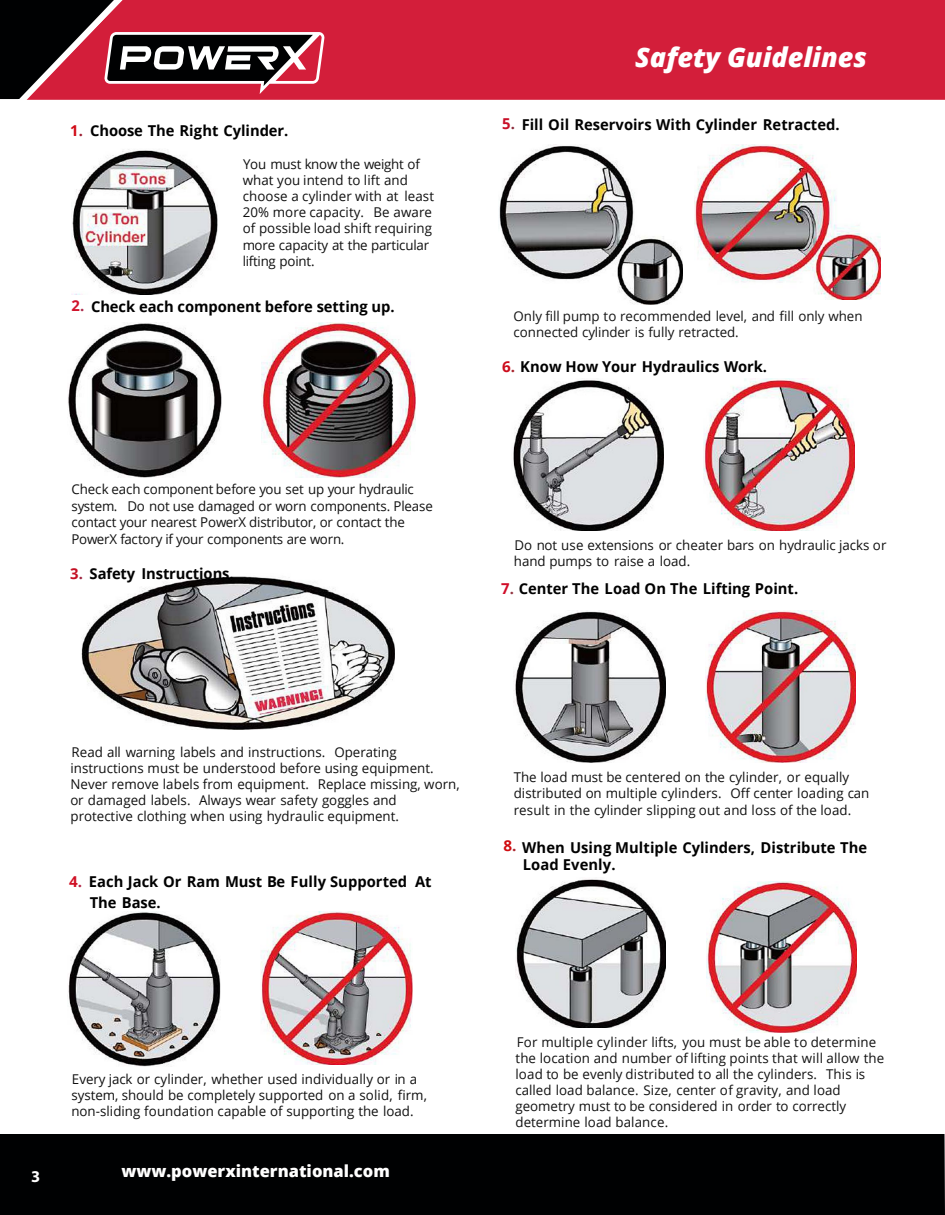
<style>
.page{position:relative;width:945px;height:1215px;background:#fff}
.page>*{position:absolute;margin:0;border:0;box-sizing:border-box;transform-origin:0 0}
.t1{font:italic 800 27px "Open Sans";color:#fff}
.t2{font:800 16.5px "Open Sans";color:#fff}
.t3{font:700 16.5px "Myriad Pro";color:#fff}
.t4{font:700 15px/20.5px "Open Sans";color:#010101}
.t5{font:700 15px "Open Sans";color:#020202}
.t6{font:700 15px "Open Sans";letter-spacing:-.005em;color:#010101}
.t7{font:13.5px/16.2px "Open Sans";color:#101010}
.t8{font:13.5px/16.2px "Open Sans";color:#111}
.t9{font:13.5px/16px "Open Sans";letter-spacing:-.005em;color:#131313}
.s1{color:#d00814}
.s2{color:#9c2034}
.s3{font-style:inherit}
.s4{color:#d0142c}
.s5{color:#ab2b4b}
.s6{color:#c41024}
.s7{color:#9f2743}
.s8{color:#c81028}
.s9{color:#8b2b3b}
.s10{color:#cc0c1c}
.s11{color:#a8242c}
.s12{color:#d00c28}
.s13{color:#933743}
.s14{color:#d01024}
.s15{color:#b32b4b}
.s16{color:#d00c10}
.s17{color:#aa252d}
</style>
<div class="page">
<div style="left:325px;top:0;width:620px;height:100px;background:#d31e3a"></div>
<div style="left:0;top:1134px;width:945px;height:81px;background:#000102"></div>
<svg style="left:0;top:0;width:325px;height:100px;background:#853340"></svg>
<img style="left:72px;top:149px;width:146px;height:146px">
<img style="left:68px;top:323px;width:154px;height:155px">
<img style="left:81px;top:576px;width:314px;height:154px">
<img style="left:68px;top:912px;width:153px;height:154px">
<img style="left:261px;top:323px;width:154px;height:155px">
<img style="left:261px;top:912px;width:151px;height:152px">
<img style="left:499px;top:144px;width:184px;height:161px">
<img style="left:513px;top:380px;width:150px;height:151px">
<img style="left:514px;top:610px;width:151px;height:153px">
<img style="left:695px;top:144px;width:185px;height:155px">
<img style="left:703px;top:379px;width:151px;height:152px">
<img style="left:705px;top:610px;width:151px;height:153px">
<img style="left:516px;top:879px;width:150px;height:149px">
<img style="left:706px;top:881px;width:151px;height:151px">
<p class="t4" style="left:70px;top:120px;width:220px"><span class="s1">1</span><span class="s2">.</span> Choose The Right Cylinder.</p>
<p class="t7" style="left:243px;top:155px;width:193px">You must know the weight of what you intend to lift and choose a <span class="s3">cylinder</span> with at least<br>20% more capacity. Be aware of possible load shift requiring more capacity at the particular lifting point.</p>
<p class="t6" style="left:72px;top:296px;width:325px"><span class="s4">2</span><span class="s5">.</span> Check each component before setting up<span class="s3">.</span></p>
<p class="t8" style="left:71px;top:480px;width:363px;line-height:16.6px">Check each component before you set up your hydraulic system. Do not use damaged or worn components. Please contact your nearest PowerX distributor, or contact the PowerX factory if your components are worn.</p>
<p class="t5" style="left:70px;top:563px;width:165px"><span class="s6">3</span><span class="s7">.</span> Safety Instructions.</p>
<h1 class="t1" style="left:635px;top:37px;width:233px">Safety Guidelines</h1>
<p class="t5" style="left:502px;top:114px;width:339px"><span class="s8">5</span><span class="s9">.</span> Fill Oil Reservoirs With Cylinder Retracted.</p>
<p class="t9" style="left:514px;top:307px;width:351px">Only fill pump to recommended level, and fill only when connected cylinder is fully retracted.</p>
<p class="t4" style="left:502px;top:356px;width:266px"><span class="s10">6</span><span class="s11">.</span> Know How Your Hydraulics Work.</p>
<p class="t7" style="left:514px;top:537px;width:374px">Do not use extensions or cheater bars on hydraulic jacks or hand pumps to raise a load.</p>
<p class="t4" style="left:501px;top:578px;width:299px"><span class="s12">7</span><span class="s13">.</span> Center The Load On The Lifting Point.</p>
<p class="t7" style="left:71px;top:743px;width:391px">Read all warning labels and instructions. Operating instructions must be understood before using equipment.<br>Never remove labels from equipment. Replace missing, worn, or damaged labels. Always wear safety goggles and protective clothing when using hydraulic equipment.</p>
<p class="t4" style="left:90px;top:871px;width:343px;text-indent:-21px"><span class="s14">4</span><span class="s15">.</span> Each Jack Or Ram Must Be Fully Supported At<br>The Base.</p>
<p class="t7" style="left:514px;top:769px;width:357px">The load must be centered on the <span class="s3">cylinder</span>, or equally distributed on multiple <span class="s3">cylinder</span>s. Off center loading can result in the <span class="s3">cylinder</span> slipping out and loss of the load.</p>
<p class="t4" style="left:523px;top:838px;width:346px;line-height:17.9px;text-indent:-19px"><span class="s16">8</span><span class="s17">.</span> When Using Multiple Cylinders, Distribute The<br>Load Evenly.</p>
<p class="t7" style="left:71px;top:1071px;width:357px">Every jack or <span class="s3">cylinder</span>, whether used individually or in a system, should be completely supported on a solid, firm, non-sliding foundation capable of supporting the load.</p>
<p class="t3" style="left:31px;top:1166px;width:11px">3</p>
<p class="t2" style="left:121px;top:1159px;width:270px">www.powerxinternational.com</p>
<p class="t8" style="left:516px;top:1033px;width:370px">For multiple <span class="s3">cylinder</span> lifts, you must be able to determine the location and number of lifting points that will allow the load to be evenly distributed to all the <span class="s3">cylinders</span>. This is called load balance. Size, center of gravity, and load geometry must to be considered in order to correctly determine load balance.</p>
</div>
